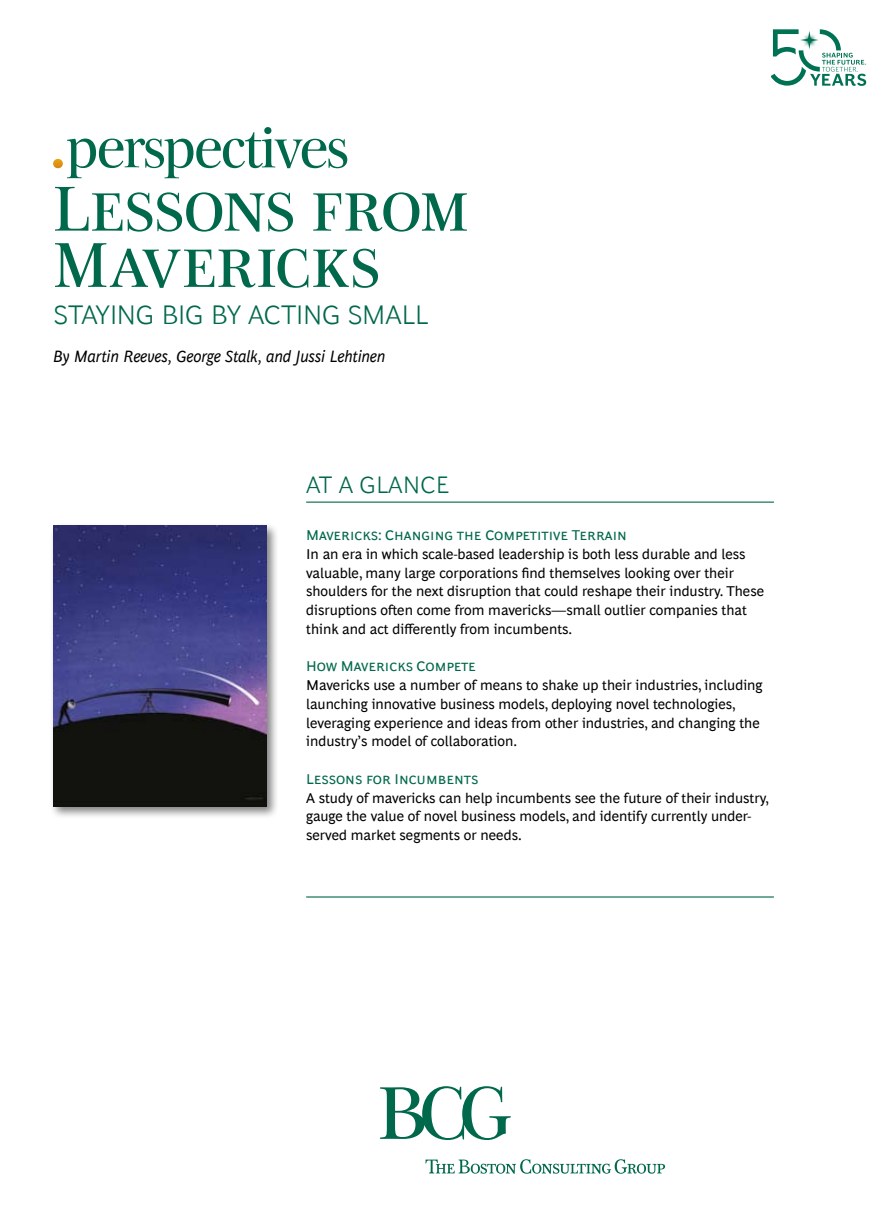
<style>
.page{position:relative;width:893px;height:1212px;background:#fff}
.page>*{position:absolute;margin:0;border:0;box-sizing:border-box;transform-origin:0 0}
.t1{font:64.5px/56.2px "Henderson BCG Serif Head";letter-spacing:.02em;color:#00684b}
.t2{font:300 27px "Henderson BCG Sans";letter-spacing:-.02em;color:#00684b}
.t3{font:300 24px "Henderson BCG Sans";color:#00684b}
.t4{font:italic 16.5px "Henderson BCG Sans";letter-spacing:-.01em;color:#000}
.t5{font:14.25px/18.8px "Henderson BCG Sans";color:#000}
.t6{font:14.25px "Henderson BCG Sans";color:#00684b}
</style>
<div class="page">
<div style="left:50px;top:522px;width:229px;height:297px;background:#000;opacity:.5"></div>
<img style="left:53px;top:526px;width:213px;height:281px">
<svg style="left:53px;top:127px;width:294px;height:51px"></svg>
<svg style="left:380px;top:1086px;width:131px;height:54px"></svg>
<svg style="left:425px;top:1159px;width:240px;height:15px"></svg>
<hr style="left:306px;top:501px;width:468px;height:2px;background:#00684b">
<hr style="left:306px;top:896px;width:468px;height:1px;background:#00684b">
<svg style="left:772px;top:30px;width:94px;height:56px"></svg>
<h1 class="t1" style="left:53px;top:175px;width:417px">Lessons from<br>Mavericks</h1>
<h2 class="t2" style="left:53px;top:295px;width:377px">STAYING BIG BY ACTING SMALL</h2>
<p class="t4" style="left:53px;top:344px;width:334px">By Martin Reeves, George Stalk, and Jussi Lehtinen</p>
<h3 class="t3" style="left:306px;top:467px;width:70px">AT AGLANC</h3>
<h3 class="t3" style="left:436px;top:467px;width:15px">E</h3>
<p class="t6" style="left:306px;top:525px;width:322px">Mavericks: Changing the Competitive Terrain</p>
<p class="t5" style="left:306px;top:543px;width:459px">In an era in which scale-based leadership is both less durable and less valuable, many large corporations find themselves looking over their shoulders for the next disruption that could reshape their industry. These disruptions often come from mavericks—small outlier companies that think and act differently from incumbents.</p>
<p class="t6" style="left:306px;top:656px;width:171px">How Mavericks Compete</p>
<p class="t5" style="left:306px;top:675px;width:458px">Mavericks use a number of means to shake up their industries, including launching innovative business models, deploying novel technologies, leveraging experience and ideas from other industries, and changing the industry’s model of collaboration.</p>
<p class="t6" style="left:306px;top:769px;width:174px">Lessons for Incumbents</p>
<p class="t5" style="left:306px;top:787px;width:465px">A study of mavericks can help incumbents see the future of their industry, gauge the value of novel business models, and identify currently under&shy;served market segments or needs.</p>
</div>
